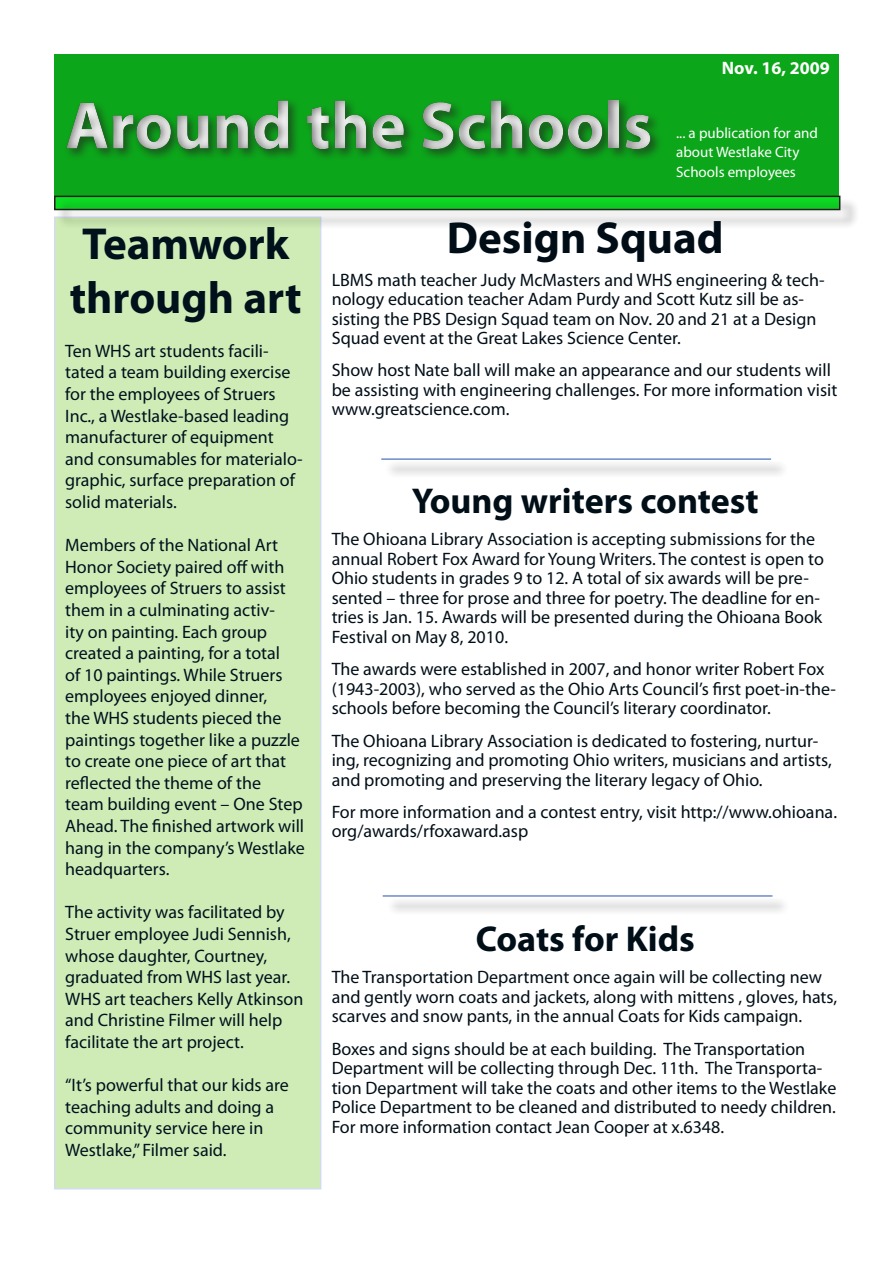
<style>
.page{position:relative;width:893px;height:1263px;background:#fff}
.page>*{position:absolute;margin:0;border:0;box-sizing:border-box;transform-origin:0 0}
.t1{font:700 67.5px "Myriad Pro";color:#fff}
.Title_2{font:700 45px/54px "Myriad Pro";color:#00111c}
.Body_1_Blue{font:700 45px "Myriad Pro";color:#000d17}
.Body_1_Blue-2{font:700 36px "Myriad Pro";color:#000e17}
.Body_1_Blue-3{font:18px/19.5px "Myriad Pro";color:#000e17}
.Title_2-2{font:18px/21.6px "Myriad Pro";color:#00111c}
.Body_1_Blue-4{font:18px/19.5px "Myriad Pro";color:#000d17}
.Body_2_Upper_Right{font:700 18px "Myriad Pro";color:#fff}
.Body_2_Upper_Right-2{font:15px/19.5px "Myriad Pro";color:#fff}
</style>
<div class="page">
<div style="left:54px;top:54px;width:785px;height:142px;background:#0ca61a"></div>
<div style="left:56px;top:198px;width:809px;height:37px;background:#231f20;opacity:.75"></div>
<div style="left:54px;top:196px;width:786px;height:14px;border:2px solid #231f20"></div>
<div style="left:54px;top:216px;width:267px;height:973px;background:#cfecb7"></div>
<div style="left:63px;top:97px;width:706px;height:138px;background:#231f20;opacity:.6"></div>
<div style="left:54px;top:80px;width:683px;height:117px;background:#231f20;opacity:.6"></div>
<div style="left:384px;top:461px;width:412px;height:23px;background:#231f20;opacity:.75"></div>
<hr style="left:381px;top:458px;width:390px;height:2px;background:#6c8bc6">
<div style="left:385px;top:897px;width:412px;height:24px;background:#231f20;opacity:.75"></div>
<hr style="left:383px;top:895px;width:389px;height:2px;background:#6c8bc6">
<h1 class="t1" style="left:65px;top:82px;width:589px">Around the Schools</h1>
<p class="Body_2_Upper_Right" style="left:722px;top:56px;width:109px">Nov. 16, 2009</p>
<p class="Body_2_Upper_Right-2" style="left:676px;top:123px;width:143px">... a publication for and about Westlake City<br>Schools employees</p>
<p class="Title_2" style="left:70px;top:216px;width:233px">Teamwork through art</p>
<p class="Title_2-2" style="left:65px;top:340px;width:239px">Ten WHS art students facili&shy;tated a team building exercise for the employees of Struers<br>Inc., a Westlake-based leading manufacturer of equipment and consumables for materialo&shy;graphic, surface preparation of solid materials.</p>
<p class="Title_2-2" style="left:65px;top:534px;width:241px">Members of the National Art<br>Honor Society paired off with employees of Struers to assist them in a culminating activ-<br>ity on painting. Each group created a painting, for a total<br>of 10 paintings. While Struers employees enjoyed dinner,<br>the WHS students pieced the paintings together like a puzzle to create one piece of art that reflected the theme of the<br>team building event – One Step<br>Ahead. The finished artwork will hang in the company’s Westlake headquarters.</p>
<p class="Title_2-2" style="left:65px;top:901px;width:240px">The activity was facilitated by<br>Struer employee Judi Sennish, whose daughter, Courtney, graduated from WHS last year.<br>WHS art teachers Kelly Atkinson and Christine Filmer will help facilitate the art project.</p>
<p class="Title_2-2" style="left:65px;top:1074px;width:225px">“It’s powerful that our kids are teaching adults and doing a community service here in<br>Westlake,” Filmer said.</p>
<p class="Body_1_Blue" style="left:447px;top:209px;width:278px">Design Squad</p>
<p class="Body_1_Blue-4" style="left:332px;top:269px;width:494px">LBMS math teacher Judy McMasters and WHS engineering &amp; tech&shy;nology education teacher Adam Purdy and Scott Kutz sill be as&shy;sisting the PBS Design Squad team on Nov. 20 and 21 at a Design Squad event at the Great Lakes Science Center.</p>
<p class="Body_1_Blue-4" style="left:332px;top:360px;width:507px">Show host Nate ball will make an appearance and our students will be assisting with engineering challenges. For more information visit www.greatscience.com.</p>
<p class="Body_1_Blue-2" style="left:412px;top:478px;width:348px">Young writers contest</p>
<p class="Body_1_Blue-3" style="left:332px;top:529px;width:494px">The Ohioana Library Association is accepting submissions for the annual Robert Fox Award for Young Writers. The contest is open to Ohio students in grades 9 to 12. A total of six awards will be pre&shy;sented – three for prose and three for poetry. The deadline for en&shy;tries is Jan. 15. Awards will be presented during the Ohioana Book Festival on May 8, 2010.</p>
<p class="Body_1_Blue-3" style="left:332px;top:659px;width:506px">The awards were established in 2007, and honor writer Robert Fox (1943-2003), who served as the Ohio Arts Council’s first poet-in-the&shy;schools before becoming the Council’s literary coordinator.</p>
<p class="Body_1_Blue-3" style="left:332px;top:730px;width:502px">The Ohioana Library Association is dedicated to fostering, nurtur&shy;ing, recognizing and promoting Ohio writers, musicians and artists, and promoting and preserving the literary legacy of Ohio.</p>
<p class="Body_1_Blue-3" style="left:332px;top:802px;width:507px">For more information and a contest entry, visit http://www.ohioana. org/awards/rfoxaward.asp</p>
<p class="Body_1_Blue-2" style="left:476px;top:915px;width:221px">Coats for Kids</p>
<p class="Body_1_Blue-3" style="left:332px;top:967px;width:507px">The Transportation Department once again will be collecting new and gently worn coats and jackets, along with mittens , gloves, hats, scarves and snow pants, in the annual Coats for Kids campaign.</p>
<p class="Body_1_Blue-3" style="left:332px;top:1039px;width:506px">Boxes and signs should be at each building. The Transportation Department will be collecting through Dec. 11th. The Transporta&shy;tion Department will take the coats and other items to the Westlake Police Department to be cleaned and distributed to needy children.<br>For more information contact Jean Cooper at x.6348.</p>
</div>
